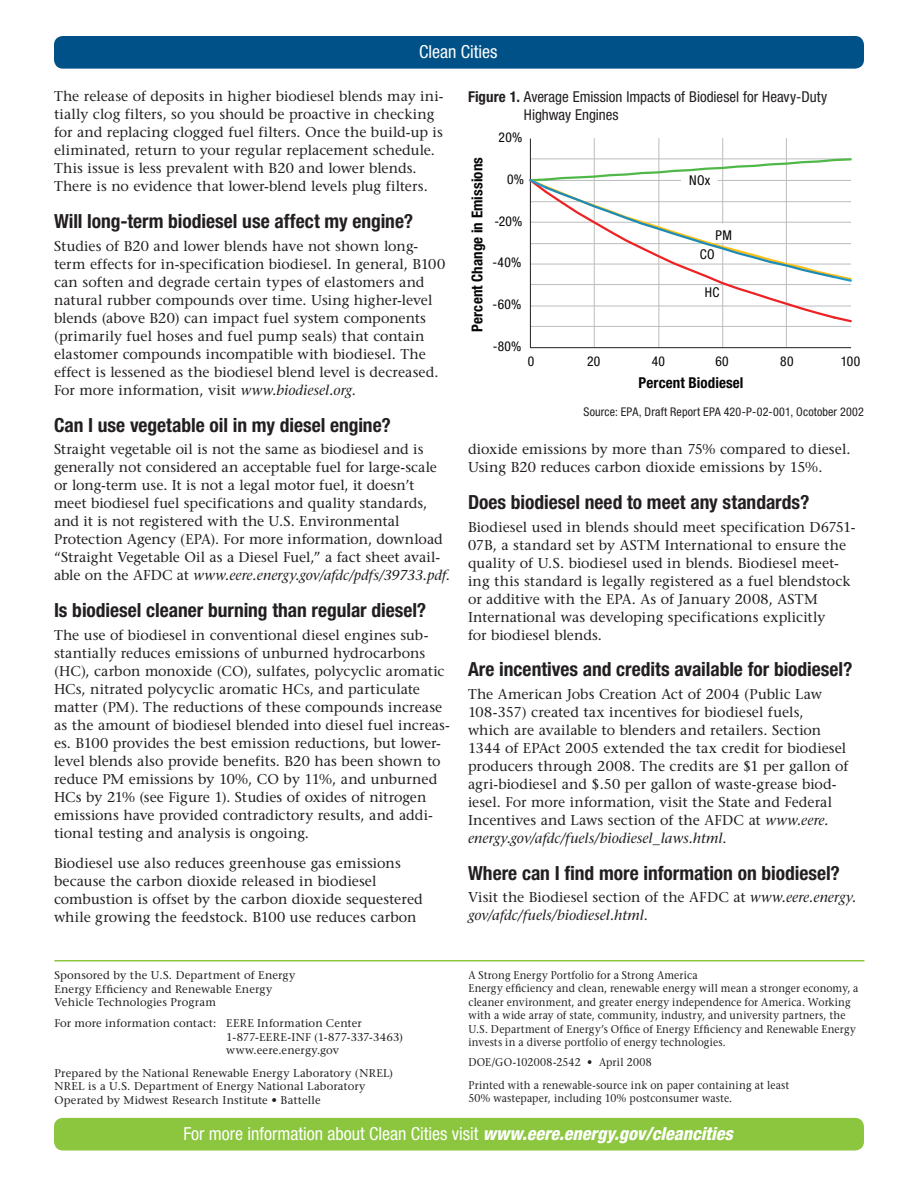
<style>
.page{position:relative;width:918px;height:1188px;background:#fff}
.page>*{position:absolute;margin:0;border:0;box-sizing:border-box;transform-origin:0 0}
.Subheads{font:700 condensed 19.5px "Helvetica Neue LT Std";color:#231f20}
.t1{font:condensed 18px "Helvetica Neue LT Std";color:#fff}
.Captions{font:condensed 15px/18px "Helvetica Neue LT Std";color:#231f20}
.t2{font:700 condensed 15px "Helvetica Neue LT Std";letter-spacing:.005em;color:#050504}
.Base_text{font:14.25px/18px "Stone Serif";letter-spacing:.005em;color:#231f20}
.Base_text-2{font:italic 14.25px/18px "Stone Serif";color:#231f20}
.t3{font:condensed 13.5px "Helvetica Neue LT Std";letter-spacing:.02em;color:#050504}
.sidebar_text{font:condensed 12px "Helvetica Neue LT Std";letter-spacing:.015em;color:#231f20}
.Captions-2{font:11.25px/13.5px "Stone Serif";letter-spacing:.015em;color:#231f20;scale:.92 1}
.Captions-3{font:11.25px/13.5px "Stone Serif";letter-spacing:.015em;color:#231f20}
.s1{font-style:italic}
.s2{font-weight:700}
.s3{font-style:normal}
.s4{font-weight:800;font-style:italic}
</style>
<div class="page">
<div style="left:54px;top:36px;width:810px;height:33px;background:#005187;border-radius:9px"></div>
<div style="left:54px;top:1118px;width:810px;height:32px;background:#8bc63e;border-radius:9px"></div>
<svg style="left:530px;top:138px;width:321px;height:210px"></svg>
<svg style="left:529px;top:157px;width:323px;height:167px"></svg>
<div style="left:714px;top:224px;width:24px;height:18px;background:#fff"></div>
<hr style="left:54px;top:960px;width:810px;height:2px;background:#8bc63e">
<p class="t1" style="left:419px;top:41px;width:80px">Clean Cities</p>
<p class="Base_text" style="left:54px;top:87px;width:391px">The release of deposits in higher biodiesel blends may ini&shy;tially clog filters, so you should be proactive in checking for and replacing clogged fuel filters. Once the build-up is eliminated, return to your regular replacement schedule.<br>This issue is less prevalent with B20 and lower blends.<br>There is no evidence that lower-blend levels plug filters.</p>
<p class="Subheads" style="left:54px;top:209px;width:361px">Will long-term biodiesel use affect my engine?</p>
<p class="Base_text" style="left:54px;top:237px;width:393px">Studies of B20 and lower blends have not shown long&shy;term effects for in-specification biodiesel. In general, B100 can soften and degrade certain types of elastomers and natural rubber compounds over time. Using higher-level blends (above B20) can impact fuel system components (primarily fuel hoses and fuel pump seals) that contain elastomer compounds incompatible with biodiesel. The effect is lessened as the biodiesel blend level is decreased.<br>For more information, visit <span class="s1">www.biodiesel.org</span>.</p>
<p class="Subheads" style="left:54px;top:413px;width:338px">Can I use vegetable oil in my diesel engine?</p>
<p class="Base_text" style="left:54px;top:440px;width:398px">Straight vegetable oil is not the same as biodiesel and is generally not considered an acceptable fuel for large-scale or long-term use. It is not a legal motor fuel, it doesn’t meet biodiesel fuel specifications and quality standards, and it is not registered with the U.S. Environmental Protection Agency (EPA). For more information, download “Straight Vegetable Oil as a Diesel Fuel,” a fact sheet avail&shy;able on the AFDC at <span class="s1">www.eere.energy.gov/afdc/pdfs/39733.pdf</span>.</p>
<p class="Subheads" style="left:54px;top:598px;width:374px">Is biodiesel cleaner burning than regular diesel?</p>
<p class="Base_text" style="left:54px;top:625px;width:398px">The use of biodiesel in conventional diesel engines sub&shy;stantially reduces emissions of unburned hydrocarbons (HC), carbon monoxide (CO), sulfates, polycyclic aromatic HCs, nitrated polycyclic aromatic HCs, and particulate matter (PM). The reductions of these compounds increase as the amount of biodiesel blended into diesel fuel increas&shy;es. B100 provides the best emission reductions, but lower&shy;level blends also provide benefits. B20 has been shown to reduce PM emissions by 10%, CO by 11%, and unburned HCs by 21% (see Figure 1). Studies of oxides of nitrogen emissions have provided contradictory results, and addi&shy;tional testing and analysis is ongoing.</p>
<p class="Base_text" style="left:54px;top:853px;width:370px">Biodiesel use also reduces greenhouse gas emissions because the carbon dioxide released in biodiesel combustion is offset by the carbon dioxide sequestered while growing the feedstock. B100 use reduces carbon</p>
<p class="Captions" style="left:524px;top:88px;width:305px;text-indent:-56px"><span class="s2">Figure 1.</span> Average Emission Impacts of Biodiesel for Heavy-Duty<br>Highway Engines</p>
<p class="t2" style="left:468px;top:332px;width:176px;rotate:-90deg">Percent Change in Emissions</p>
<p class="t3" style="left:499px;top:130px;width:25px">20%</p>
<p class="t3" style="left:507px;top:172px;width:18px">0%</p>
<p class="t3" style="left:494px;top:213px;width:30px">-20%</p>
<p class="t3" style="left:493px;top:255px;width:30px">-40%</p>
<p class="t3" style="left:493px;top:297px;width:30px">-60%</p>
<p class="t3" style="left:493px;top:338px;width:30px">-80%</p>
<p class="t3" style="left:689px;top:172px;width:22px">NOx</p>
<p class="t3" style="left:716px;top:228px;width:18px">PM</p>
<p class="t3" style="left:700px;top:246px;width:16px">CO</p>
<p class="t3" style="left:705px;top:285px;width:16px">HC</p>
<p class="t3" style="left:528px;top:353px;width:8px">0</p>
<p class="t3" style="left:587px;top:353px;width:15px">20</p>
<p class="t3" style="left:652px;top:353px;width:15px">40</p>
<p class="t3" style="left:715px;top:353px;width:15px">60</p>
<p class="t3" style="left:780px;top:353px;width:15px">80</p>
<p class="t2" style="left:639px;top:373px;width:106px">Percent Biodiesel</p>
<p class="t3" style="left:841px;top:353px;width:21px">100</p>
<p class="sidebar_text" style="left:583px;top:404px;width:282px">Source: EPA, Draft Report EPA 420-P-02-001, Ocotober 2002</p>
<p class="Base_text" style="left:468px;top:440px;width:384px">dioxide emissions by more than 75% compared to diesel.<br>Using B20 reduces carbon dioxide emissions by 15%.</p>
<p class="Subheads" style="left:468px;top:490px;width:343px">Does biodiesel need to meet any standards?</p>
<p class="Base_text" style="left:468px;top:517px;width:389px">Biodiesel used in blends should meet specification D6751- 07B, a standard set by ASTM International to ensure the quality of U.S. biodiesel used in blends. Biodiesel meet&shy;ing this standard is legally registered as a fuel blendstock or additive with the EPA. As of January 2008, ASTM International was developing specifications explicitly<br>for biodiesel blends.</p>
<p class="Subheads" style="left:468px;top:658px;width:386px">Are incentives and credits available for biodiesel?</p>
<p class="Base_text" style="left:468px;top:685px;width:382px">The American Jobs Creation Act of 2004 (Public Law 108-357) created tax incentives for biodiesel fuels, which are available to blenders and retailers. Section 1344 of EPAct 2005 extended the tax credit for biodiesel producers through 2008. The credits are $1 per gallon of agri-biodiesel and $.50 per gallon of waste-grease biod&shy;iesel. For more information, visit the State and Federal Incentives and Laws section of the AFDC at <span class="s1">www.eere. energy.gov/afdc/fuels/biodiesel_laws.html</span>.</p>
<p class="Subheads" style="left:468px;top:861px;width:373px">Where can I find more information on biodiesel?</p>
<p class="Base_text-2" style="left:468px;top:888px;width:390px"><span class="s3">Visit the Biodiesel section of the AFDC at</span> www.eere.energy. gov/afdc/fuels/biodiesel.html<span class="s3">.</span></p>
<p class="Captions-3" style="left:54px;top:968px;width:243px">Sponsored by the U.S. Department of Energy</p>
<p class="Captions-3" style="left:54px;top:982px;width:220px">Energy Efficiency and Renewable Energy<br>Vehicle Technologies Program</p>
<p class="Captions-3" style="left:226px;top:1016px;width:178px;text-indent:-172px">For more information contact: EERE Information Center<br>1-877-EERE-INF (1-877-337-3463) www.eere.energy.gov</p>
<p class="Captions-3" style="left:54px;top:1066px;width:340px">Prepared by the National Renewable Energy Laboratory (NREL)</p>
<p class="Captions-3" style="left:54px;top:1079px;width:312px">NREL is a U.S. Department of Energy National Laboratory<br>Operated by Midwest Research Institute • Battelle</p>
<p class="Captions-2" style="left:468px;top:968px;width:251px">A Strong Energy Portfolio for a Strong America</p>
<p class="Captions-2" style="left:468px;top:982px;width:426px">Energy efficiency and clean, renewable energy will mean a stronger economy, a cleaner environment, and greater energy independence for America. Working with a wide array of state, community, industry, and university partners, the U.S. Department of Energy’s Office of Energy Efficiency and Renewable Energy invests in a diverse portfolio of energy technologies.</p>
<p class="Captions-2" style="left:468px;top:1055px;width:201px">DOE/GO-102008-2542 • April 2008</p>
<p class="Captions-2" style="left:468px;top:1078px;width:350px">Printed with a renewable-source ink on paper containing at least<br>50% wastepaper, including 10% postconsumer waste.</p>
<p class="t1" style="left:184px;top:1123px;width:551px">For more information about Clean Cities visit <span class="s4">www.eere.energy.gov/cleancities</span></p>
</div>
